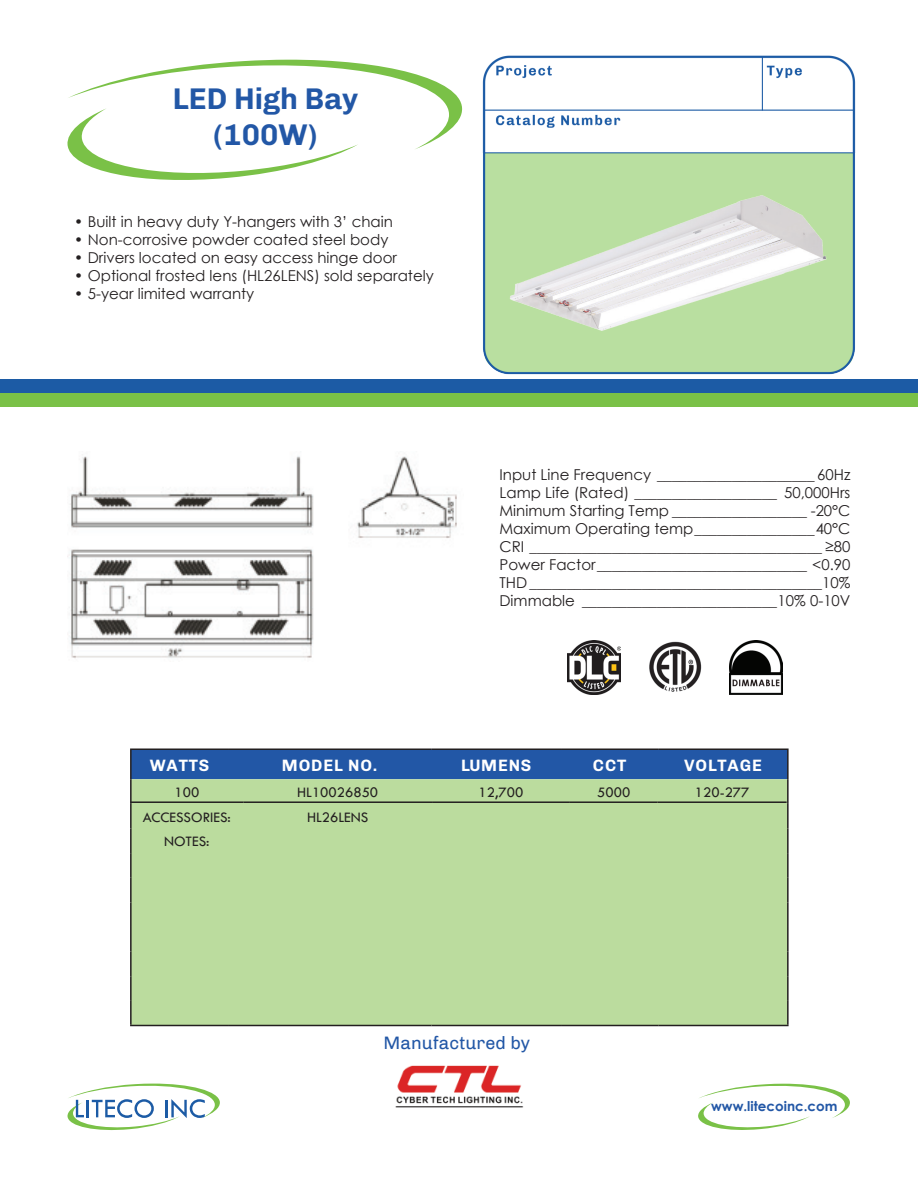
<style>
.page{position:relative;width:918px;height:1188px;background:#fff}
.page>*{position:absolute;margin:0;border:0;box-sizing:border-box;transform-origin:0 0}
.t1{font:700 30px/36px "Chivo";color:#2257a6;text-align:center}
.t2{font:18px "Chivo";color:#2257a6}
.t3{font:700 16.5px "Chivo";letter-spacing:.05em;color:#fff}
.t4{font:15px/18px "Century Gothic";color:#231f20;text-align:justify}
.t5{font:15px "Tw Cen";color:#231f20}
.t6{font:700 13.5px "Century Gothic";color:#2257a6}
</style>
<div class="page">
<svg style="left:68px;top:1083px;width:152px;height:48px"></svg>
<svg style="left:698px;top:1084px;width:152px;height:46px"></svg>
<div style="left:0;top:393px;width:918px;height:13px;background:#7ac147"></div>
<div style="left:0;top:380px;width:918px;height:13px;background:#1c5ba5"></div>
<img style="left:395px;top:1065px;width:129px;height:43px">
<svg style="left:68px;top:59px;width:395px;height:121px"></svg>
<img style="left:482px;top:55px;width:374px;height:308px">
<div style="left:132px;top:750px;width:655px;height:29px;background:#2257a6"></div>
<div style="left:132px;top:779px;width:655px;height:246px;background:#bbdc9e"></div>
<hr style="left:130px;top:748px;width:98px;height:2px;background:#231f20">
<hr style="left:130px;top:750px;width:2px;height:29px;background:#231f20">
<hr style="left:228px;top:748px;width:203px;height:2px;background:#231f20">
<hr style="left:431px;top:748px;width:130px;height:2px;background:#231f20">
<hr style="left:561px;top:748px;width:97px;height:2px;background:#231f20">
<hr style="left:658px;top:748px;width:131px;height:2px;background:#231f20">
<hr style="left:787px;top:750px;width:2px;height:29px;background:#231f20">
<hr style="left:130px;top:779px;width:2px;height:25px;background:#231f20">
<hr style="left:787px;top:779px;width:2px;height:25px;background:#231f20">
<hr style="left:130px;top:804px;width:2px;height:25px;background:#231f20">
<hr style="left:787px;top:804px;width:2px;height:25px;background:#231f20">
<hr style="left:130px;top:829px;width:2px;height:24px;background:#231f20">
<hr style="left:787px;top:829px;width:2px;height:24px;background:#231f20">
<hr style="left:130px;top:853px;width:2px;height:25px;background:#231f20">
<hr style="left:787px;top:853px;width:2px;height:25px;background:#231f20">
<hr style="left:130px;top:878px;width:2px;height:24px;background:#231f20">
<hr style="left:787px;top:878px;width:2px;height:24px;background:#231f20">
<hr style="left:130px;top:902px;width:2px;height:25px;background:#231f20">
<hr style="left:787px;top:902px;width:2px;height:25px;background:#231f20">
<hr style="left:130px;top:927px;width:2px;height:25px;background:#231f20">
<hr style="left:787px;top:927px;width:2px;height:25px;background:#231f20">
<hr style="left:130px;top:952px;width:2px;height:24px;background:#231f20">
<hr style="left:787px;top:952px;width:2px;height:24px;background:#231f20">
<hr style="left:130px;top:976px;width:2px;height:25px;background:#231f20">
<hr style="left:787px;top:976px;width:2px;height:25px;background:#231f20">
<hr style="left:130px;top:1001px;width:2px;height:24px;background:#231f20">
<hr style="left:787px;top:1001px;width:2px;height:24px;background:#231f20">
<hr style="left:130px;top:1025px;width:98px;height:1px;background:#231f20">
<hr style="left:228px;top:1025px;width:203px;height:1px;background:#231f20">
<hr style="left:431px;top:1025px;width:130px;height:1px;background:#231f20">
<hr style="left:561px;top:1025px;width:97px;height:1px;background:#231f20">
<hr style="left:658px;top:1025px;width:131px;height:1px;background:#231f20">
<img style="left:482px;top:151px;width:368px;height:224px">
<img style="left:729px;top:641px;width:54px;height:54px">
<img style="left:567px;top:641px;width:54px;height:54px">
<img style="left:649px;top:641px;width:53px;height:51px">
<img style="left:70px;top:456px;width:387px;height:202px">
<hr style="left:130px;top:801px;width:113px;height:2px;background:#231f20">
<hr style="left:243px;top:801px;width:189px;height:2px;background:#231f20">
<hr style="left:432px;top:801px;width:138px;height:2px;background:#231f20">
<hr style="left:570px;top:801px;width:88px;height:2px;background:#231f20">
<hr style="left:658px;top:801px;width:129px;height:2px;background:#231f20">
<h1 class="t1" style="left:173px;top:81px;width:187px">LED High Bay (100W)</h1>
<p class="t4" style="left:74px;top:213px;width:320px">• Built in heavy duty Y-hangers with 3’ chain</p>
<p class="t4" style="left:74px;top:231px;width:316px">• Non-corrosive powder coated steel body</p>
<p class="t4" style="left:74px;top:249px;width:324px">• Drivers located on easy access hinge door</p>
<p class="t4" style="left:74px;top:267px;width:361px">• Optional frosted lens (HL26LENS) sold separately</p>
<p class="t4" style="left:74px;top:285px;width:182px">• 5-year limited warranty</p>
<p class="t4" style="left:500px;top:465px;width:353px">Input Line Frequency _____________________ 60Hz Lamp Life (Rated) ___________________ 50,000Hrs Minimum Starting Temp __________________ -20°C Maximum Operating temp________________40°C CRI _______________________________________ ≥80<br>Power Factor____________________________ &lt;0.90<br>THD_______________________________________10% Dimmable __________________________10% 0-10V</p>
<p class="t3" style="left:150px;top:755px;width:61px">WATTS</p>
<p class="t3" style="left:282px;top:755px;width:97px">MODEL NO.</p>
<p class="t3" style="left:461px;top:755px;width:72px">LUMENS</p>
<p class="t3" style="left:593px;top:755px;width:35px">CCT</p>
<p class="t3" style="left:684px;top:755px;width:79px">VOLTAGE</p>
<p class="t5" style="left:174px;top:783px;width:26px">100</p>
<p class="t5" style="left:297px;top:783px;width:83px">HL10026850</p>
<p class="t5" style="left:479px;top:783px;width:46px">12,700</p>
<p class="t5" style="left:597px;top:783px;width:35px">5000</p>
<p class="t5" style="left:695px;top:783px;width:56px">120-277</p>
<p class="t5" style="left:143px;top:808px;width:89px">ACCESSORIES:</p>
<p class="t5" style="left:307px;top:808px;width:63px">HL26LENS</p>
<p class="t5" style="left:164px;top:832px;width:47px">NOTES:</p>
<p class="t2" style="left:384px;top:1032px;width:148px">Manufactured by</p>
<p class="t6" style="left:711px;top:1096px;width:128px">www.litecoinc.com</p>
</div>
